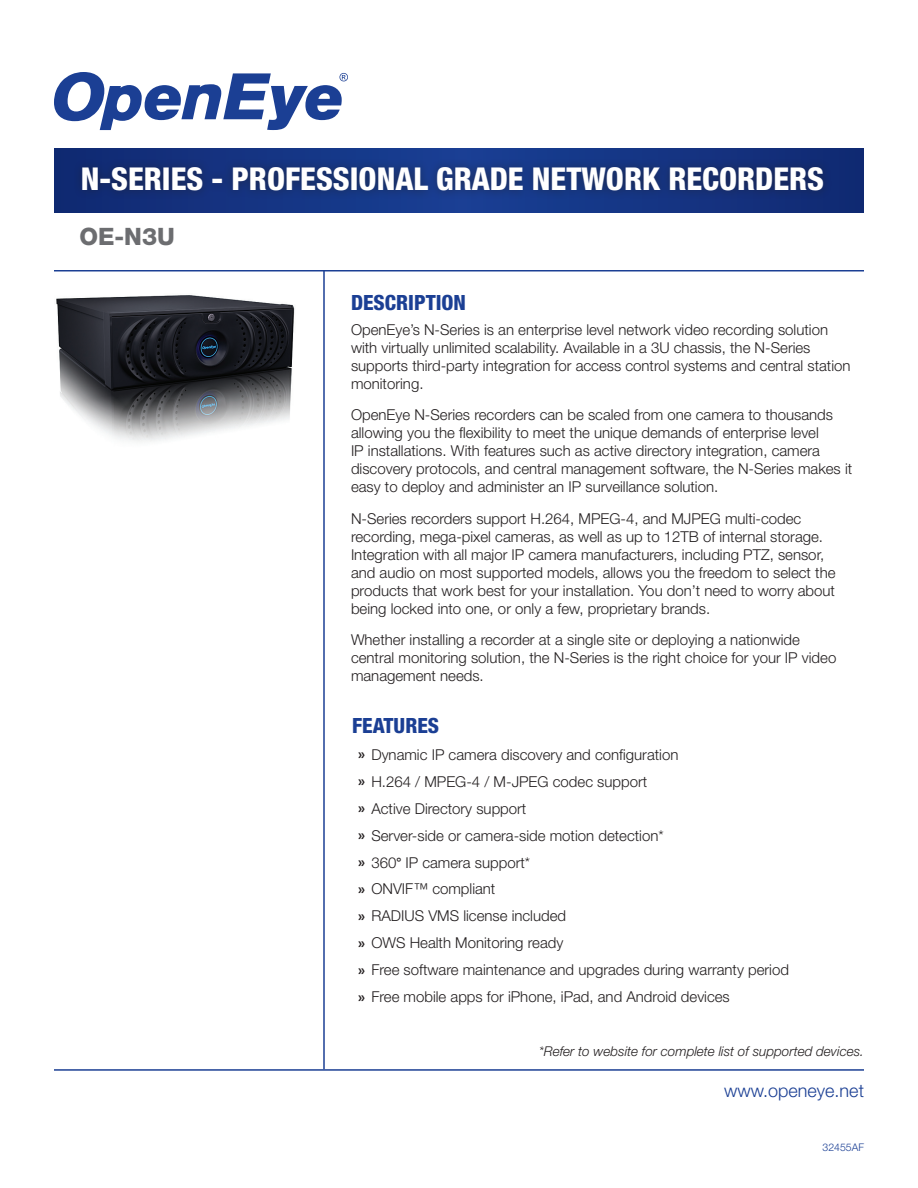
<style>
.page{position:relative;width:918px;height:1188px;background:#fff}
.page>*{position:absolute;margin:0;border:0;box-sizing:border-box;transform-origin:0 0}
.t1{font:800 condensed 31.5px "Helvetica Neue";color:#fff}
.t2{font:800 24px "Helvetica Neue";color:#6c6d70}
.t3{font:800 condensed 21px "Helvetica Neue";color:#1b3f94}
.t4{font:300 18px "Helvetica Neue";color:#1b3f94}
.t5{font:300 15px/18px "Helvetica Neue";color:#231f20}
.t6{font:italic 300 13.5px "Helvetica Neue";color:#231f20}
.t7{font:300 10.5px "Helvetica Neue";color:#1b3f94}
.s1{font-family:"Myriad Pro";font-weight:700}
.s2{font-family:"Myriad Web Pro";font-weight:400}
</style>
<div class="page">
<hr style="left:54px;top:1069px;width:810px;height:2px;background:#1b3f94">
<hr style="left:323px;top:270px;width:2px;height:799px;background:#1b3f94">
<hr style="left:54px;top:270px;width:810px;height:2px;background:#1b3f94">
<img style="left:56px;top:295px;width:239px;height:147px">
<svg style="left:54px;top:72px;width:294px;height:58px"></svg>
<svg style="left:54px;top:148px;width:810px;height:65px;background:#143381"></svg>
<div style="left:73px;top:158px;width:760px;height:42px;background:#231f20;opacity:.5"></div>
<p class="t1" style="left:81px;top:160px;width:745px">N-SERIES - PROFESSIONAL GRADE NETWORK RECORDERS</p>
<p class="t2" style="left:79px;top:222px;width:97px">OE-N3U</p>
<p class="t3" style="left:351px;top:290px;width:117px">DESCRIPTION</p>
<p class="t5" style="left:351px;top:320px;width:501px">OpenEye’s N-Series is an enterprise level network video recording solution with virtually unlimited scalability. Available in a 3U chassis, the N-Series supports third-party integration for access control systems and central station monitoring.</p>
<p class="t5" style="left:351px;top:406px;width:503px">OpenEye N-Series recorders can be scaled from one camera to thousands allowing you the flexibility to meet the unique demands of enterprise level<br>IP installations. With features such as active directory integration, camera discovery protocols, and central management software, the N-Series makes it easy to deploy and administer an IP surveillance solution.</p>
<p class="t5" style="left:351px;top:509px;width:486px">N-Series recorders support H.264, MPEG-4, and MJPEG multi-codec recording, mega-pixel cameras, as well as up to 12TB of internal storage.<br>Integration with all major IP camera manufacturers, including PTZ, sensor, and audio on most supported models, allows you the freedom to select the products that work best for your installation. You don’t need to worry about being locked into one, or only a few, proprietary brands.</p>
<p class="t5" style="left:351px;top:631px;width:487px">Whether installing a recorder at a single site or deploying a nationwide central monitoring solution, the N-Series is the right choice for your IP video management needs.</p>
<p class="t3" style="left:352px;top:713px;width:89px">FEATURES</p>
<p class="t5" style="left:358px;top:745px;width:322px"><span class="s1">»</span> Dynamic IP camera discovery and configuration</p>
<p class="t5" style="left:358px;top:772px;width:291px"><span class="s1">»</span> H.264 / MPEG-4 / M-JPEG codec support</p>
<p class="t5" style="left:358px;top:799px;width:170px"><span class="s1">»</span> Active Directory support</p>
<p class="t5" style="left:358px;top:826px;width:307px"><span class="s1">»</span> Server-side or camera-side motion detection*</p>
<p class="t5" style="left:358px;top:853px;width:173px"><span class="s1">»</span> 360<span class="s2">°</span> IP camera support*</p>
<p class="t5" style="left:358px;top:880px;width:139px"><span class="s1">»</span> ONVIF™ compliant</p>
<p class="t5" style="left:358px;top:907px;width:209px"><span class="s1">»</span> RADIUS VMS license included</p>
<p class="t5" style="left:358px;top:934px;width:207px"><span class="s1">»</span> OWS Health Monitoring ready</p>
<p class="t5" style="left:358px;top:961px;width:432px"><span class="s1">»</span> Free software maintenance and upgrades during warranty period</p>
<p class="t5" style="left:358px;top:987px;width:373px"><span class="s1">»</span> Free mobile apps for iPhone, iPad, and Android devices</p>
<p class="t6" style="left:539px;top:1043px;width:326px">*Refer to website for complete list of supported devices.</p>
<p class="t4" style="left:724px;top:1079px;width:141px">www.openeye.net</p>
<p class="t7" style="left:823px;top:1141px;width:43px">32455AF</p>
</div>
